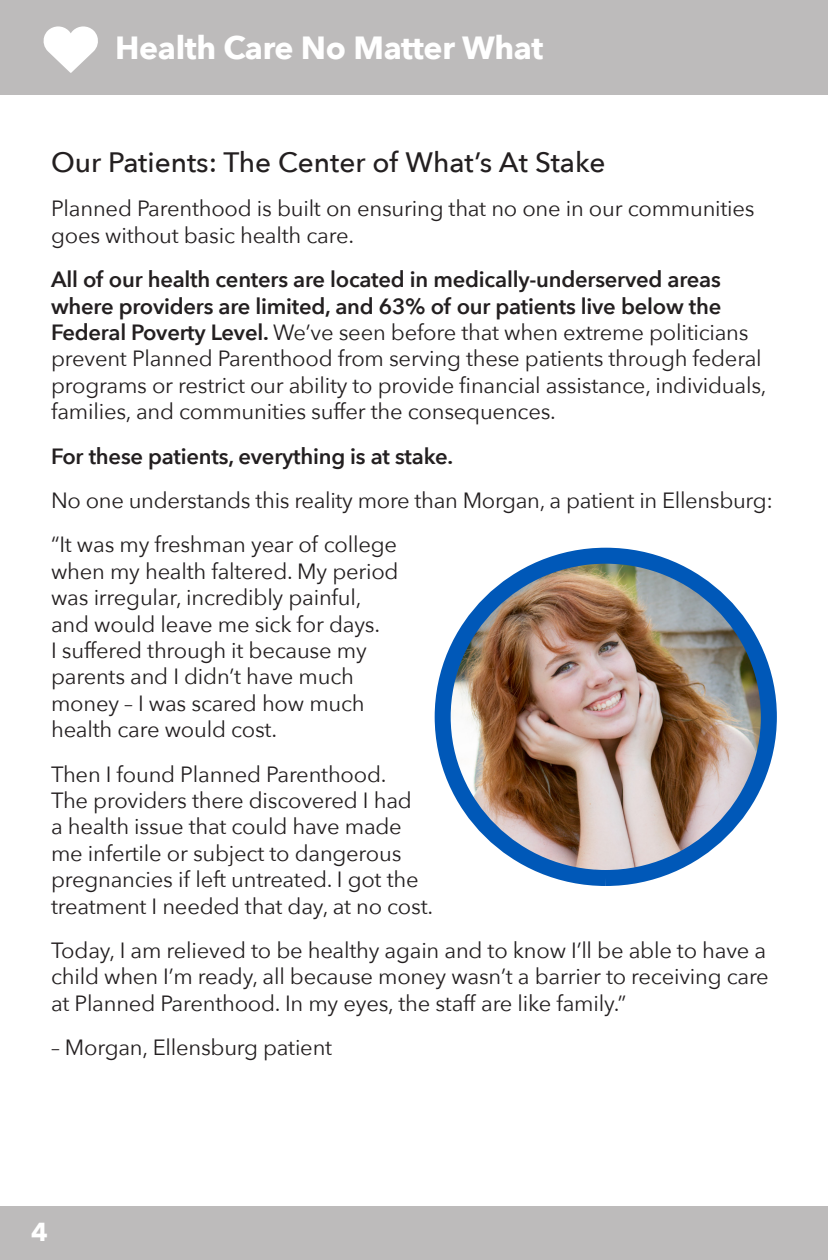
<style>
.page{position:relative;width:828px;height:1260px;background:#fff}
.page>*{position:absolute;margin:0;border:0;box-sizing:border-box;transform-origin:0 0}
.t1{font:700 32px "Avenir Next";letter-spacing:-.01em;color:#fff}
.t2{font:500 28px "Avenir Next";color:#231f20}
.t3{font:700 26px "Avenir Next";color:#fff}
.t4{font:22px/26.4px "Avenir Next";letter-spacing:-.01em;color:#231f20}
.t5{font:600 22px "Avenir Next";letter-spacing:-.01em;color:#231f20}
.s1{font-weight:600}
</style>
<div class="page">
<div style="left:0;top:0;width:828px;height:94px;background:#bdbbbb"></div>
<div style="left:0;top:1206px;width:828px;height:54px;background:#bdbbbb"></div>
<svg style="left:43px;top:26px;width:55px;height:47px"></svg>
<img style="left:451px;top:560px;width:316px;height:318px">
<div style="left:435px;top:548px;width:342px;height:338px;border:16px solid #0058b8;border-radius:50%"></div>
<p class="t1" style="left:115px;top:20px;width:430px">Health Care No Matter What</p>
<p class="t2" style="left:51px;top:138px;width:556px">Our Patients: The Center of What’s At Stake</p>
<p class="t4" style="left:51px;top:195px;width:705px">Planned Parenthood is built on ensuring that no one in our communities goes without basic health care.</p>
<p class="t4" style="left:51px;top:265px;width:717px"><span class="s1">All of our health centers are located in medically-underserved areas where providers are limited, and 63% of our patients live below the Federal Poverty Level.</span> We’ve seen before that when extreme politicians prevent Planned Parenthood from serving these patients through federal programs or restrict our ability to provide financial assistance, individuals, families, and communities suffer the consequences.</p>
<p class="t5" style="left:51px;top:437px;width:404px">For these patients, everything is at stake.</p>
<p class="t4" style="left:51px;top:486px;width:723px">No one understands this reality more than Morgan, a patient in Ellensburg:</p>
<p class="t4" style="left:51px;top:531px;width:349px">“It was my freshman year of college when my health faltered. My period was irregular, incredibly painful, and would leave me sick for days.<br>I suffered through it because my parents and I didn’t have much money – I was scared how much health care would cost.</p>
<p class="t4" style="left:51px;top:760px;width:384px">Then I found Planned Parenthood.<br>The providers there discovered I had<br>a health issue that could have made me infertile or subject to dangerous pregnancies if left untreated. I got the treatment I needed that day, at no cost.</p>
<p class="t4" style="left:51px;top:936px;width:719px;text-align:justify">Today, I am relieved to be healthy again and to know I’ll be able to have a child when I’m ready, all because money wasn’t a barrier to receiving care at Planned Parenthood. In my eyes, the staff are like family.”</p>
<p class="t4" style="left:51px;top:1033px;width:283px">– Morgan, Ellensburg patient</p>
<p class="t3" style="left:31px;top:1209px;width:18px">4</p>
</div>
